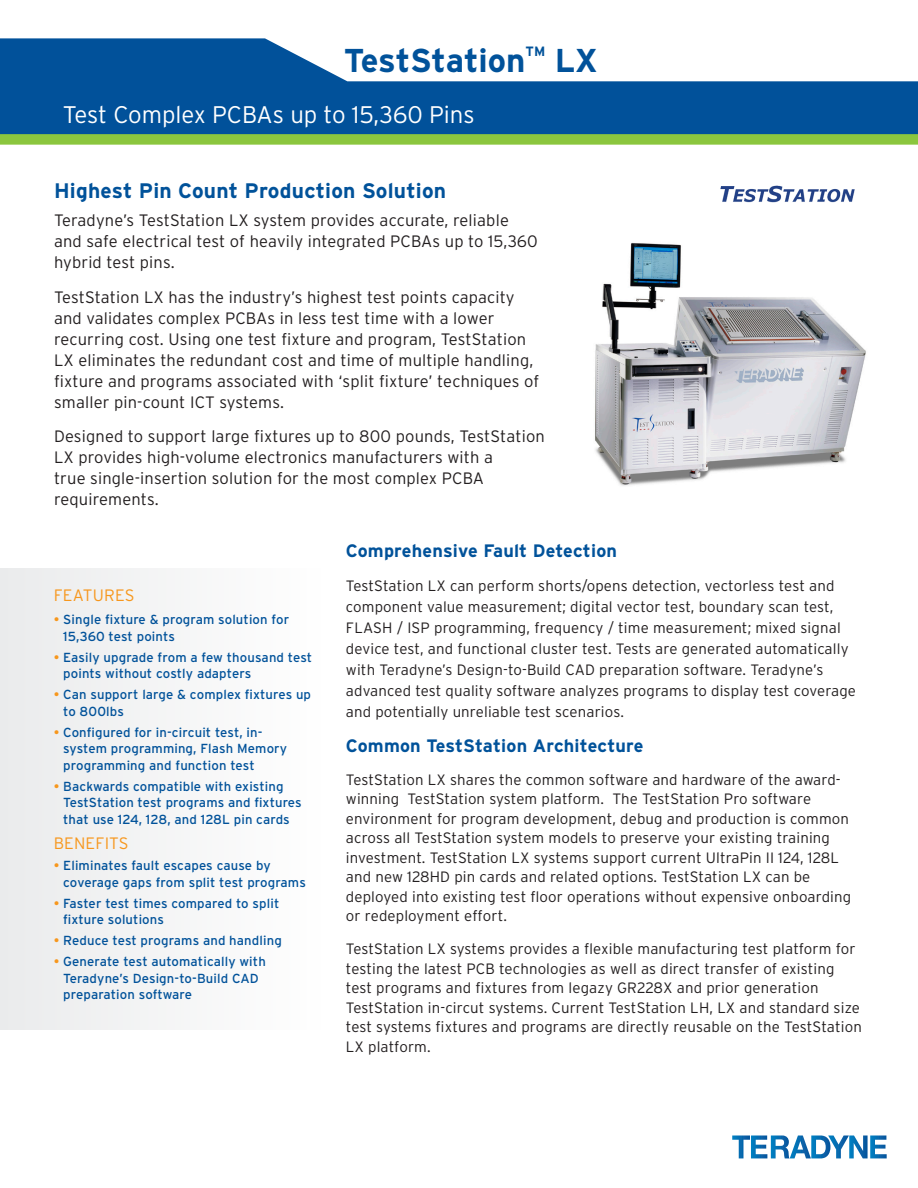
<style>
.page{position:relative;width:918px;height:1188px;background:#fff}
.page>*{position:absolute;margin:0;border:0;box-sizing:border-box;transform-origin:0 0}
.Product_Name{font:700 33px "Interstate";letter-spacing:-.01em;color:#01529a}
.front_page_headline{font:300 24px "Interstate";color:#fff}
.green_subheads{font:700 21px "Interstate";letter-spacing:.01em;color:#01529a}
.body_copy{font:700 18px "Interstate";letter-spacing:.01em;color:#01529a}
.introduction{font:300 16.5px/21px "Interstate";letter-spacing:.01em;color:#231f20}
.green_subheads-2{font:300 16.5px "Interstate";letter-spacing:.01em;color:#f7971d}
.bullets{font:300 16.5px "Interstate";letter-spacing:.01em;color:#f7971d}
.body_copy-2{font:300 15px/19.5px "Interstate";letter-spacing:.01em;color:#231f20}
.Product_Name-2{font:700 13.5px "Interstate";color:#01529a}
.bullets-2{font:13.2px/16.5px "Interstate";letter-spacing:.01em;color:#01529a}
.s1{color:#f7971d}
</style>
<div class="page">
<svg style="left:0;top:38px;width:918px;height:96px;fill:#01519a"></svg>
<div style="left:0;top:134px;width:918px;height:11px;background:#8bc63e"></div>
<svg style="left:732px;top:1136px;width:155px;height:22px"></svg>
<div style="left:0;top:568px;width:321px;height:461px;background:#f4f5f5"></div>
<img style="left:595px;top:243px;width:271px;height:243px">
<img style="left:720px;top:185px;width:135px;height:18px">
<p class="Product_Name" style="left:344px;top:42px;width:183px">TestStation</p>
<p class="Product_Name-2" style="left:526px;top:44px;width:21px">TM</p>
<p class="Product_Name" style="left:555px;top:42px;width:44px">LX</p>
<p class="front_page_headline" style="left:63px;top:101px;width:413px">Test Complex PCBAs up to 15,360 Pins</p>
<p class="green_subheads" style="left:54px;top:179px;width:394px">Highest Pin Count Production Solution</p>
<p class="introduction" style="left:54px;top:210px;width:485px">Teradyne’s TestStation LX system provides accurate, reliable and safe electrical test of heavily integrated PCBAs up to 15,360 hybrid test pins.</p>
<p class="introduction" style="left:54px;top:286px;width:487px">TestStation LX has the industry’s highest test points capacity and validates complex PCBAs in less test time with a lower recurring cost. Using one test fixture and program, TestStation LX eliminates the redundant cost and time of multiple handling, fixture and programs associated with ‘split fixture’ techniques of smaller pin-count ICT systems.</p>
<p class="introduction" style="left:54px;top:426px;width:492px">Designed to support large fixtures up to 800 pounds, TestStation LX provides high-volume electronics manufacturers with a<br>true single-insertion solution for the most complex PCBA requirements.</p>
<p class="body_copy" style="left:346px;top:540px;width:273px">Comprehensive Fault Detection</p>
<p class="body_copy-2" style="left:346px;top:575px;width:512px;line-height:21px">TestStation LX can perform shorts/opens detection, vectorless test and component value measurement; digital vector test, boundary scan test, FLASH / ISP programming, frequency / time measurement; mixed signal device test, and functional cluster test. Tests are generated automatically with Teradyne’s Design-to-Build CAD preparation software. Teradyne’s advanced test quality software analyzes programs to display test coverage and potentially unreliable test scenarios.</p>
<p class="body_copy" style="left:346px;top:735px;width:299px">Common TestStation Architecture</p>
<p class="body_copy-2" style="left:346px;top:770px;width:507px">TestStation LX shares the common software and hardware of the award&shy;winning TestStation system platform. The TestStation Pro software environment for program development, debug and production is common across all TestStation system models to preserve your existing training investment. TestStation LX systems support current UltraPin II 124, 128L and new 128HD pin cards and related options. TestStation LX can be deployed into existing test floor operations without expensive onboarding or redeployment effort.</p>
<p class="body_copy-2" style="left:346px;top:939px;width:517px">TestStation LX systems provides a flexible manufacturing test platform for testing the latest PCB technologies as well as direct transfer of existing test programs and fixtures from legazy GR228X and prior generation TestStation in-circut systems. Current TestStation LH, LX and standard size test systems fixtures and programs are directly reusable on the TestStation LX platform.</p>
<p class="green_subheads-2" style="left:54px;top:586px;width:82px">FEATURES</p>
<p class="bullets-2" style="left:63px;top:611px;width:228px;text-indent:-9px"><span class="s1">•</span> Single fixture &amp; program solution for<br>15,360 test points</p>
<p class="bullets-2" style="left:63px;top:649px;width:250px;text-indent:-9px"><span class="s1">•</span> Easily upgrade from a few thousand test points without costly adapters</p>
<p class="bullets-2" style="left:63px;top:686px;width:249px;text-indent:-9px"><span class="s1">•</span> Can support large &amp; complex fixtures up to 800lbs</p>
<p class="bullets-2" style="left:63px;top:724px;width:226px;text-indent:-9px"><span class="s1">•</span> Configured for in-circuit test, in&shy;system programming, Flash Memory programming and function test</p>
<p class="bullets-2" style="left:63px;top:778px;width:240px;text-indent:-9px"><span class="s1">•</span> Backwards compatible with existing<br>TestStation test programs and fixtures that use 124, 128, and 128L pin cards</p>
<p class="bullets" style="left:54px;top:834px;width:76px">BENEFITS</p>
<p class="bullets-2" style="left:63px;top:857px;width:244px;text-indent:-9px"><span class="s1">•</span> Eliminates fault escapes cause by coverage gaps from split test programs</p>
<p class="bullets-2" style="left:63px;top:895px;width:218px;text-indent:-9px"><span class="s1">•</span> Faster test times compared to split fixture solutions</p>
<p class="bullets-2" style="left:54px;top:932px;width:230px"><span class="s1">•</span> Reduce test programs and handling</p>
<p class="bullets-2" style="left:63px;top:953px;width:204px;text-indent:-9px"><span class="s1">•</span> Generate test automatically with<br>Teradyne’s Design-to-Build CAD preparation software</p>
</div>
